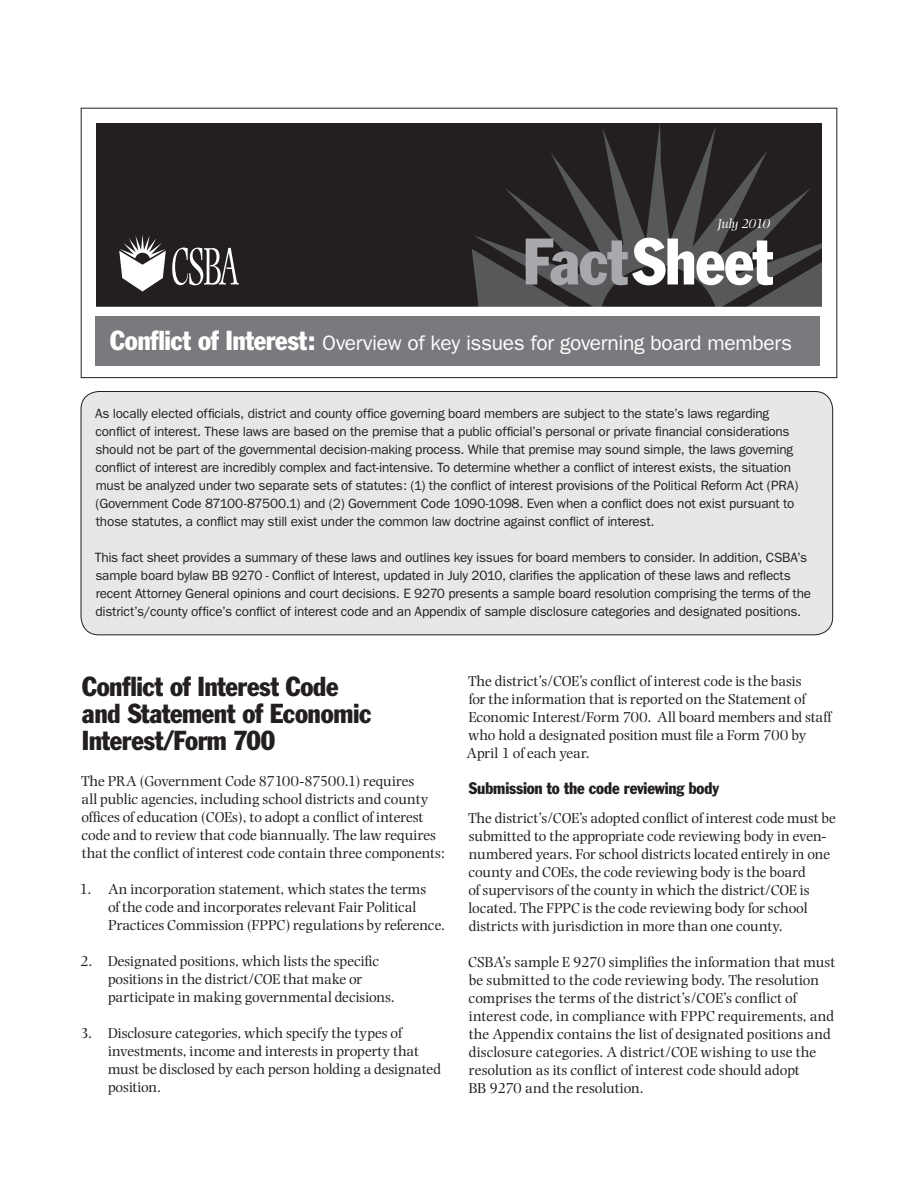
<style>
.page{position:relative;width:918px;height:1188px;background:#fff}
.page>*{position:absolute;margin:0;border:0;box-sizing:border-box;transform-origin:0 0}
._2__Subhead_1{font:condensed 64.5px "Franklin Gothic";letter-spacing:-.02em;color:#fff}
._2__Subhead_1-2{font:condensed 27px/27px "Franklin Gothic";letter-spacing:-.015em;color:#231f20}
._1__White_Main_Heade{font:21px "Franklin Gothic";letter-spacing:-.015em;color:#fff}
._3__Subhead_2{font:condensed 16.5px "Franklin Gothic";letter-spacing:-.01em;color:#231f20}
.body{font:15px/18px "Photina";color:#231f20}
.Numbered_Graphs{font:15px/18px "Photina";letter-spacing:-.005em;color:#231f20}
.Body_--_BOX{font:13.5px/18px "Franklin Gothic";letter-spacing:-.015em;color:#231f20}
._3__Subhead_2-2{font:italic 13.5px "Photina";letter-spacing:-.03em;color:#fff}
.s1{color:#a8a9ad}
.s2{font-stretch:condensed;font-size:27px}
</style>
<div class="page">
<div style="left:88px;top:116px;width:742px;height:198px;background:#231f20"></div>
<svg style="left:474px;top:124px;width:347px;height:125px"></svg>
<svg style="left:472px;top:249px;width:349px;height:57px"></svg>
<div style="left:81px;top:108px;width:756px;height:214px;border:15px solid #fff"></div>
<div style="left:95px;top:317px;width:725px;height:49px;background:#787a7d"></div>
<div style="left:81px;top:108px;width:756px;height:270px;border:1px solid #231f20"></div>
<svg style="left:172px;top:248px;width:67px;height:37px"></svg>
<svg style="left:119px;top:235px;width:47px;height:56px"></svg>
<div style="left:81px;top:392px;width:752px;height:243px;background:#e6e7e9;border-radius:18px"></div>
<div style="left:81px;top:391px;width:752px;height:244px;border:1px solid #231f20;border-radius:18px"></div>
<p class="_3__Subhead_2-2" style="left:717px;top:216px;width:54px">July 2010</p>
<p class="_2__Subhead_1" style="left:523px;top:222px;width:252px"><span class="s1">Fact</span>Sheet</p>
<p class="_1__White_Main_Heade" style="left:110px;top:331px;width:683px"><span class="s2">Conflict of Interest:</span> Overview of key issues for governing board members</p>
<p class="Body_--_BOX" style="left:95px;top:405px;width:705px">As locally elected officials, district and county office governing board members are subject to the state’s laws regarding conflict of interest. These laws are based on the premise that a public official’s personal or private financial considerations should not be part of the governmental decision-making process. While that premise may sound simple, the laws governing conflict of interest are incredibly complex and fact-intensive. To determine whether a conflict of interest exists, the situation must be analyzed under two separate sets of statutes: (1) the conflict of interest provisions of the Political Reform Act (PRA) (Government Code 87100-87500.1) and (2) Government Code 1090-1098. Even when a conflict does not exist pursuant to those statutes, a conflict may still exist under the common law doctrine against conflict of interest.</p>
<p class="Body_--_BOX" style="left:95px;top:549px;width:718px">This fact sheet provides a summary of these laws and outlines key issues for board members to consider. In addition, CSBA’s sample board bylaw BB 9270 - Conflict of Interest, updated in July 2010, clarifies the application of these laws and reflects recent Attorney General opinions and court decisions. E 9270 presents a sample board resolution comprising the terms of the district’s/county office’s conflict of interest code and an Appendix of sample disclosure categories and designated positions.</p>
<p class="_2__Subhead_1-2" style="left:82px;top:673px;width:291px">Conflict of Interest Code and Statement of Economic<br>Interest/Form 700</p>
<p class="body" style="left:81px;top:773px;width:365px">The PRA (Government Code 87100-87500.1) requires<br>all public agencies, including school districts and county offices of education (COEs), to adopt a conflict of interest code and to review that code biannually. The law requires that the conflict of interest code contain three components:</p>
<p class="Numbered_Graphs" style="left:108px;top:881px;width:339px;text-indent:-29px">1. An incorporation statement, which states the terms<br>of the code and incorporates relevant Fair Political<br>Practices Commission (FPPC) regulations by reference.</p>
<p class="Numbered_Graphs" style="left:108px;top:953px;width:288px;text-indent:-28px">2. Designated positions, which lists the specific positions in the district/COE that make or participate in making governmental decisions.</p>
<p class="Numbered_Graphs" style="left:108px;top:1025px;width:335px;text-indent:-28px">3. Disclosure categories, which specify the types of investments, income and interests in property that must be disclosed by each person holding a designated position.</p>
<p class="body" style="left:467px;top:672px;width:366px">The district’s/COE’s conflict of interest code is the basis<br>for the information that is reported on the Statement of Economic Interest/Form 700. All board members and staff who hold a designated position must file a Form 700 by April 1 of each year.</p>
<p class="_3__Subhead_2" style="left:469px;top:778px;width:252px">Submission to the code reviewing body</p>
<p class="body" style="left:468px;top:809px;width:369px">The district’s/COE’s adopted conflict of interest code must be submitted to the appropriate code reviewing body in even&shy;numbered years. For school districts located entirely in one county and COEs, the code reviewing body is the board<br>of supervisors of the county in which the district/COE is located. The FPPC is the code reviewing body for school districts with jurisdiction in more than one county.</p>
<p class="body" style="left:468px;top:953px;width:369px">CSBA’s sample E 9270 simplifies the information that must be submitted to the code reviewing body. The resolution comprises the terms of the district’s/COE’s conflict of interest code, in compliance with FPPC requirements, and the Appendix contains the list of designated positions and disclosure categories. A district/COE wishing to use the resolution as its conflict of interest code should adopt<br>BB 9270 and the resolution.</p>
</div>
